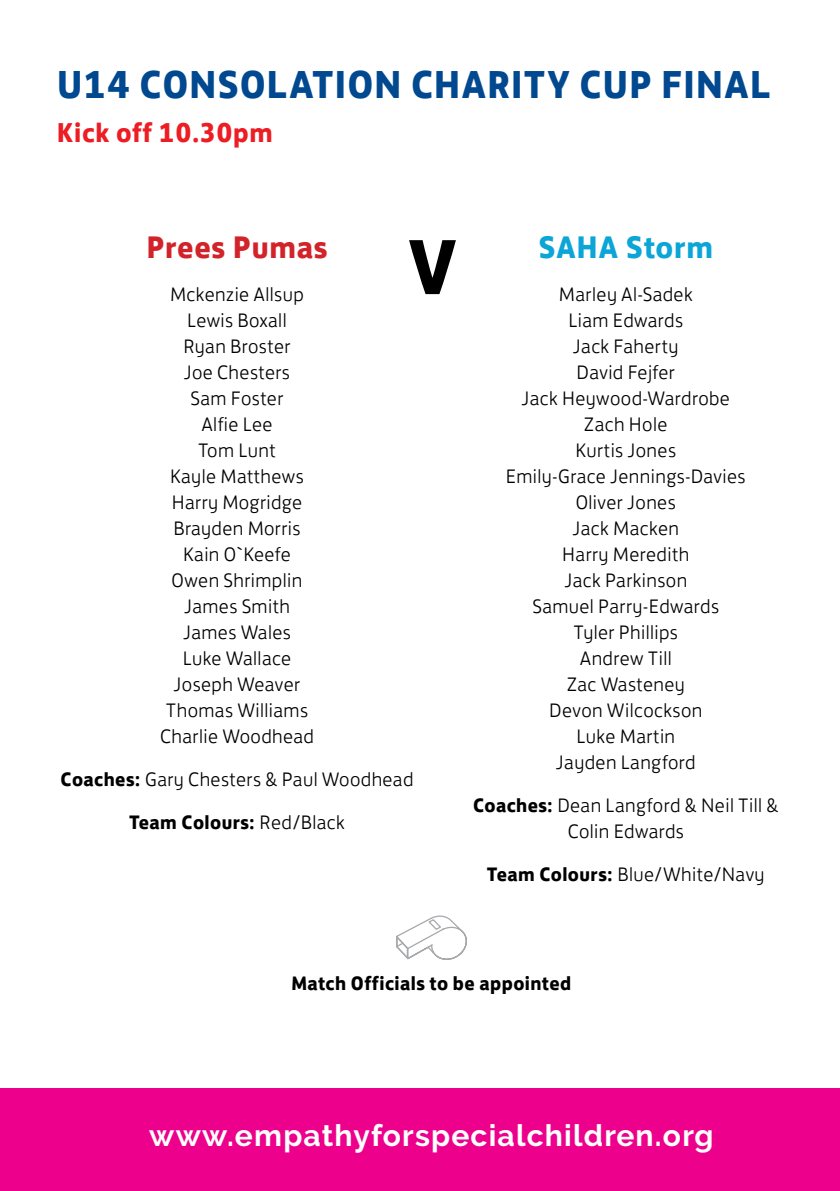
<style>
.page{position:relative;width:840px;height:1191px;background:#fff}
.page>*{position:absolute;margin:0;border:0;box-sizing:border-box;transform-origin:0 0}
.t1{font:700 80px "FS Jack";color:#000}
.t2{font:700 40px "FS Jack";letter-spacing:.02em;color:#004990}
.t3{font:700 32px "FS Jack";letter-spacing:.02em;color:#d2232a}
.t4{font:700 32px "FS Jack";letter-spacing:.02em;color:#0ca5d8}
.t5{font:700 30px "Raleway";letter-spacing:.04em;color:#fff}
.t6{font:700 28px "FS Jack";letter-spacing:.02em;color:#ed1d24}
.t7{font:300 20px/26px "FS Jack";letter-spacing:.02em;color:#000;text-align:center}
.t8{font:700 20px "FS Jack";letter-spacing:.02em;color:#000}
.s1{font-weight:700}
</style>
<div class="page">
<div style="left:0;top:1089px;width:839px;height:102px;background:#ec008c"></div>
<svg style="left:396px;top:915px;width:71px;height:45px"></svg>
<h2 class="t2" style="left:57px;top:51px;width:715px">U14 CONSOLATION CHARITY CUP FINAL</h2>
<h3 class="t6" style="left:57px;top:109px;width:217px">Kick off 10.30pm</h3>
<h3 class="t3" style="left:146px;top:220px;width:182px">Prees Pumas</h3>
<p class="t7" style="left:160px;top:279px;width:155px">Mckenzie Allsup<br>Lewis Boxall<br>Ryan Broster<br>Joe Chesters<br>Sam Foster<br>Alfie Lee<br>Tom Lunt<br>Kayle Matthews<br>Harry Mogridge<br>Brayden Morris<br>Kain O`Keefe<br>Owen Shrimplin<br>James Smith<br>James Wales<br>Luke Wallace<br>Joseph Weaver<br>Thomas Williams<br>Charlie Woodhead</p>
<p class="t7" style="left:60px;top:756px;width:354px;line-height:43px"><span class="s1">Coaches:</span> Gary Chesters &amp; Paul Woodhead<br><span class="s1">Team Colours:</span> Red/Black</p>
<h1 class="t1" style="left:407px;top:199px;width:51px">V</h1>
<h3 class="t4" style="left:538px;top:220px;width:176px">SAHA Storm</h3>
<p class="t7" style="left:505px;top:279px;width:241px">Marley Al-Sadek<br>Liam Edwards<br>Jack Faherty<br>David Fejfer<br>Jack Heywood-Wardrobe<br>Zach Hole<br>Kurtis Jones<br>Emily-Grace Jennings-Davies<br>Oliver Jones<br>Jack Macken<br>Harry Meredith<br>Jack Parkinson<br>Samuel Parry-Edwards<br>Tyler Phillips<br>Andrew Till<br>Zac Wasteney<br>Devon Wilcockson<br>Luke Martin<br>Jayden Langford</p>
<p class="t7" style="left:473px;top:790px;width:307px"><span class="s1">Coaches:</span> Dean Langford &amp; Neil Till &amp;<br>Colin Edwards</p>
<p class="t7" style="left:486px;top:859px;width:279px"><span class="s1">Team Colours:</span> Blue/White/Navy</p>
<p class="t8" style="left:291px;top:966px;width:281px">Match Officials to be appointed</p>
<h3 class="t5" style="left:149px;top:1118px;width:565px">www.empathyforspecialchildren.org</h3>
</div>
